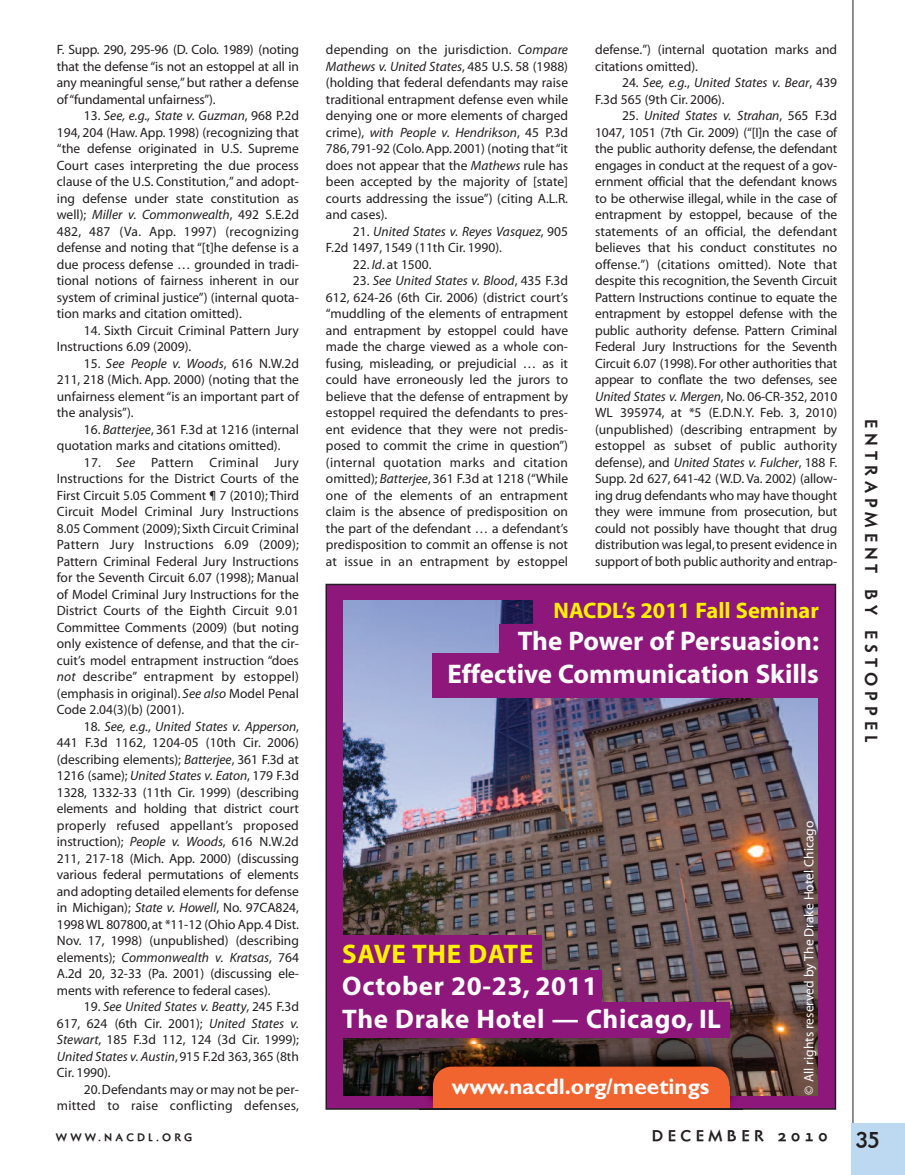
<style>
.page{position:relative;width:905px;height:1175px;background:#fff}
.page>*{position:absolute;margin:0;border:0;box-sizing:border-box;transform-origin:0 0}
.t1{font:700 27px/33px "Myriad";color:#fff;text-align:right}
.t2{font:700 27px/32.4px "Myriad";letter-spacing:.02em;color:#fff}
.t3{font:700 27px "Myriad";letter-spacing:.02em;color:#fff101}
.t4{font:700 22.5px "Gill Sans";color:#fff}
.t5{font:700 22.5px "Myriad";color:#fff101}
.t6{font:700 21px "Naniara";color:#231f20;scale:.95 1}
.t7{font:700 16.5px "Naniara";letter-spacing:.3em;color:#231f20}
.t8{font:700 15px "Naniara";letter-spacing:.3em;color:#231f20}
.t9{font:13.5px/16.5px "Myriad";color:#231f20;text-align:justify}
.t10{font:italic 13.5px "Myriad Pro";color:#231f20}
.t11{font:13.5px "Myriad";color:#fff}
.t12{font:13.5px "Myriad";letter-spacing:.02em;color:#231f20}
.t13{font:700 10.5px "Naniara";letter-spacing:.3em;color:#231f20}
.s1{font-family:"Myriad";font-style:normal}
.s2{font-family:"Myriad Pro";font-style:italic}
</style>
<div class="page">
<svg style="left:852px;top:0;width:2px;height:1123px;background:#908e8e"></svg>
<div style="left:851px;top:1123px;width:53px;height:51px;background:#bcd9f1"></div>
<div style="left:326px;top:584px;width:509px;height:525px;background:#8e177c"></div>
<img style="left:344px;top:600px;width:473px;height:495px">
<img style="left:419px;top:1044px;width:323px;height:64px">
<img style="left:419px;top:1108px;width:323px;height:2px">
<div style="left:433px;top:1066px;width:296px;height:37px;background:#f2642f;border-radius:19px"></div>
<div style="left:433px;top:1086px;width:296px;height:22px;background:#f2642f"></div>
<div style="left:534px;top:598px;width:289px;height:37px;background:#8e177c"></div>
<div style="left:499px;top:624px;width:326px;height:33px;background:#8e177c"></div>
<div style="left:432px;top:653px;width:391px;height:45px;background:#8e177c"></div>
<div style="left:338px;top:935px;width:204px;height:37px;background:#8e177c"></div>
<div style="left:336px;top:969px;width:266px;height:35px;background:#8e177c"></div>
<div style="left:339px;top:1002px;width:390px;height:36px;background:#8e177c"></div>
<p class="t9" style="left:57px;top:42px;width:244px">F. Supp. 290, 295-96 (D. Colo. 1989) (noting that the defense “is not an estoppel at all in any meaningful sense,”but rather a defense of“fundamental unfairness”).</p>
<p class="t10" style="left:84px;top:110px;width:217px"><span class="s1">13.</span> See, e.g., State v. Guzman<span class="s1">, 968 P.2d</span></p>
<p class="t9" style="left:57px;top:125px;width:244px">194, 204 (Haw. App. 1998) (recognizing that “the defense originated in U.S. Supreme Court cases interpreting the due process clause of the U.S. Constitution,” and adopt&shy;ing defense under state constitution as</p>
<p class="t10" style="left:57px;top:209px;width:244px"><span class="s1">well);</span> Miller v. Commonwealth<span class="s1">, 492 S.E.2d</span></p>
<p class="t9" style="left:57px;top:224px;width:244px">482, 487 (Va. App. 1997) (recognizing defense and noting that “[t]he defense is a due process defense … grounded in tradi&shy;tional notions of fairness inherent in our system of criminal justice”) (internal quota&shy;tion marks and citation omitted).</p>
<p class="t9" style="left:57px;top:323px;width:244px;text-indent:27px">14. Sixth Circuit Criminal Pattern Jury<br>Instructions 6.09 (2009).</p>
<p class="t10" style="left:84px;top:358px;width:217px"><span class="s1">15.</span> See People v. Woods<span class="s1">, 616 N.W.2d</span></p>
<p class="t9" style="left:57px;top:372px;width:244px">211, 218 (Mich. App. 2000) (noting that the unfairness element“is an important part of the analysis”).</p>
<p class="t9" style="left:57px;top:422px;width:244px;text-indent:27px">16. <span class="s2">Batterjee</span>, 361 F.3d at 1216 (internal quotation marks and citations omitted).</p>
<p class="t9" style="left:57px;top:455px;width:244px;text-indent:27px">17. <span class="s2">See</span> Pattern Criminal Jury Instructions for the District Courts of the First Circuit 5.05 Comment ¶ 7 (2010); Third Circuit Model Criminal Jury Instructions 8.05 Comment (2009); Sixth Circuit Criminal Pattern Jury Instructions 6.09 (2009); Pattern Criminal Federal Jury Instructions for the Seventh Circuit 6.07 (1998); Manual of Model Criminal Jury Instructions for the District Courts of the Eighth Circuit 9.01<br>Committee Comments (2009) (but noting only existence of defense, and that the cir&shy;cuit’s model entrapment instruction “does <span class="s2">not</span> describe” entrapment by estoppel) (emphasis in original). <span class="s2">See also</span> Model Penal Code 2.04(3)(b) (2001).</p>
<p class="t10" style="left:84px;top:721px;width:217px"><span class="s1">18.</span> See, e.g.<span class="s1">,</span> United States v. Apperson<span class="s1">,</span></p>
<p class="t9" style="left:57px;top:735px;width:244px">441 F.3d 1162, 1204-05 (10th Cir. 2006) (describing elements); <span class="s2">Batterjee</span>, 361 F.3d at 1216 (same); <span class="s2">United States v. Eaton</span>, 179 F.3d 1328, 1332-33 (11th Cir. 1999) (describing elements and holding that district court properly refused appellant’s proposed instruction); <span class="s2">People v. Woods</span>, 616 N.W.2d 211, 217-18 (Mich. App. 2000) (discussing various federal permutations of elements and adopting detailed elements for defense in Michigan); <span class="s2">State v. Howell</span>, No. 97CA824, 1998 WL 807800,at *11-12 (Ohio App.4 Dist.<br>Nov. 17, 1998) (unpublished) (describing</p>
<p class="t10" style="left:57px;top:952px;width:243px"><span class="s1">elements);</span> Commonwealth v. Kratsas<span class="s1">, 764</span></p>
<p class="t9" style="left:57px;top:966px;width:244px">A.2d 20, 32-33 (Pa. 2001) (discussing ele&shy;ments with reference to federal cases).</p>
<p class="t10" style="left:84px;top:1001px;width:217px"><span class="s1">19.</span> See United States v. Beatty<span class="s1">, 245 F.3d</span></p>
<p class="t9" style="left:57px;top:1016px;width:244px">617, 624 (6th Cir. 2001); <span class="s2">United States v.<br>Stewart</span>, 185 F.3d 112, 124 (3d Cir. 1999);</p>
<p class="t10" style="left:57px;top:1051px;width:244px">United States v. Austin<span class="s1">,915 F.2d 363,365 (8th</span></p>
<p class="t9" style="left:57px;top:1065px;width:55px">Cir. 1990).</p>
<p class="t9" style="left:84px;top:1082px;width:217px">20.Defendants may or may not be per-</p>
<p class="t12" style="left:57px;top:1100px;width:244px">mitted to raise conflicting defenses,</p>
<p class="t9" style="left:326px;top:42px;width:243px">depending on the jurisdiction. <span class="s2">Compare</span></p>
<p class="t10" style="left:326px;top:61px;width:244px">Mathews v. United States<span class="s1">, 485 U.S. 58 (1988)</span></p>
<p class="t9" style="left:326px;top:75px;width:244px">(holding that federal defendants may raise traditional entrapment defense even while denying one or more elements of charged</p>
<p class="t10" style="left:326px;top:127px;width:244px"><span class="s1">crime),</span> with People v. Hendrikson<span class="s1">, 45 P.3d</span></p>
<p class="t9" style="left:326px;top:141px;width:244px">786,791-92 (Colo.App.2001) (noting that“it does not appear that the <span class="s2">Mathews</span> rule has been accepted by the majority of [state] courts addressing the issue”) (citing A.L.R. and cases).</p>
<p class="t10" style="left:353px;top:226px;width:217px"><span class="s1">21.</span> United States v. Reyes Vasquez<span class="s1">, 905</span></p>
<p class="t9" style="left:326px;top:240px;width:177px">F.2d 1497, 1549 (11th Cir. 1990).</p>
<p class="t9" style="left:353px;top:257px;width:80px">22. <span class="s2">Id</span>. at 1500.</p>
<p class="t10" style="left:353px;top:275px;width:217px"><span class="s1">23.</span> See United States v. Blood<span class="s1">, 435 F.3d</span></p>
<p class="t9" style="left:326px;top:290px;width:244px">612, 624-26 (6th Cir. 2006) (district court’s “muddling of the elements of entrapment and entrapment by estoppel could have made the charge viewed as a whole con&shy;fusing, misleading, or prejudicial … as it could have erroneously led the jurors to believe that the defense of entrapment by estoppel required the defendants to pres&shy;ent evidence that they were not predis&shy;posed to commit the crime in question”) (internal quotation marks and citation omitted); <span class="s2">Batterjee</span>, 361 F.3d at 1218 (“While one of the elements of an entrapment claim is the absence of predisposition on the part of the defendant … a defendant’s predisposition to commit an offense is not at issue in an entrapment by estoppel</p>
<p class="t9" style="left:595px;top:42px;width:244px">defense.”) (internal quotation marks and citations omitted).</p>
<p class="t10" style="left:622px;top:77px;width:217px"><span class="s1">24.</span> See, e.g.<span class="s1">,</span> United States v. Bear<span class="s1">, 439</span></p>
<p class="t9" style="left:595px;top:92px;width:131px">F.3d 565 (9th Cir. 2006).</p>
<p class="t10" style="left:622px;top:110px;width:217px"><span class="s1">25.</span> United States v. Strahan<span class="s1">, 565 F.3d</span></p>
<p class="t9" style="left:595px;top:125px;width:244px">1047, 1051 (7th Cir. 2009) (“[I]n the case of the public authority defense, the defendant engages in conduct at the request of a gov&shy;ernment official that the defendant knows to be otherwise illegal, while in the case of entrapment by estoppel, because of the statements of an official, the defendant believes that his conduct constitutes no offense.”) (citations omitted). Note that despite this recognition, the Seventh Circuit Pattern Instructions continue to equate the entrapment by estoppel defense with the public authority defense. Pattern Criminal Federal Jury Instructions for the Seventh Circuit 6.07 (1998). For other authorities that appear to conflate the two defenses, see</p>
<p class="t10" style="left:595px;top:391px;width:244px">United States v. Mergen<span class="s1">, No. 06-CR-352, 2010</span></p>
<p class="t9" style="left:595px;top:405px;width:244px">WL 395974, at *5 (E.D.N.Y. Feb. 3, 2010) (unpublished) (describing entrapment by estoppel as subset of public authority</p>
<p class="t10" style="left:595px;top:457px;width:244px"><span class="s1">defense), and</span> United States v. Fulcher<span class="s1">, 188 F.</span></p>
<p class="t9" style="left:595px;top:471px;width:244px">Supp. 2d 627, 641-42 (W.D. Va. 2002) (allow&shy;ing drug defendants who may have thought they were immune from prosecution, but could not possibly have thought that drug distribution was legal,to present evidence in support of both public authority and entrap-</p>
<h2 class="t5" style="left:553px;top:602px;width:267px">NACDL’s 2011 Fall Seminar</h2>
<h1 class="t1" style="left:447px;top:626px;width:373px">The Power of Persuasion:<br>Effective Communication Skills</h1>
<h1 class="t3" style="left:342px;top:943px;width:193px">SAVE THE DATE</h1>
<h1 class="t2" style="left:342px;top:972px;width:380px">October 20-23, 2011<br>The Drake Hotel — Chicago, IL</h1>
<h2 class="t4" style="left:452px;top:1077px;width:259px">www.nacdl.org/meetings</h2>
<p class="t11" style="left:804px;top:1094px;width:275px;rotate:-90deg">© All rights reserved by The Drake Hotel Chicago</p>
<p class="t13" style="left:56px;top:1133px;width:138px">WWW.NACDL.ORG</p>
<p class="t8" style="left:651px;top:1129px;width:177px">DECEMBER 2010</p>
<p class="t7" style="left:877px;top:419px;width:324px;rotate:90deg">ENTRAPMENT BY ESTOPPEL</p>
<h3 class="t6" style="left:855px;top:1128px;width:27px">35</h3>
</div>
